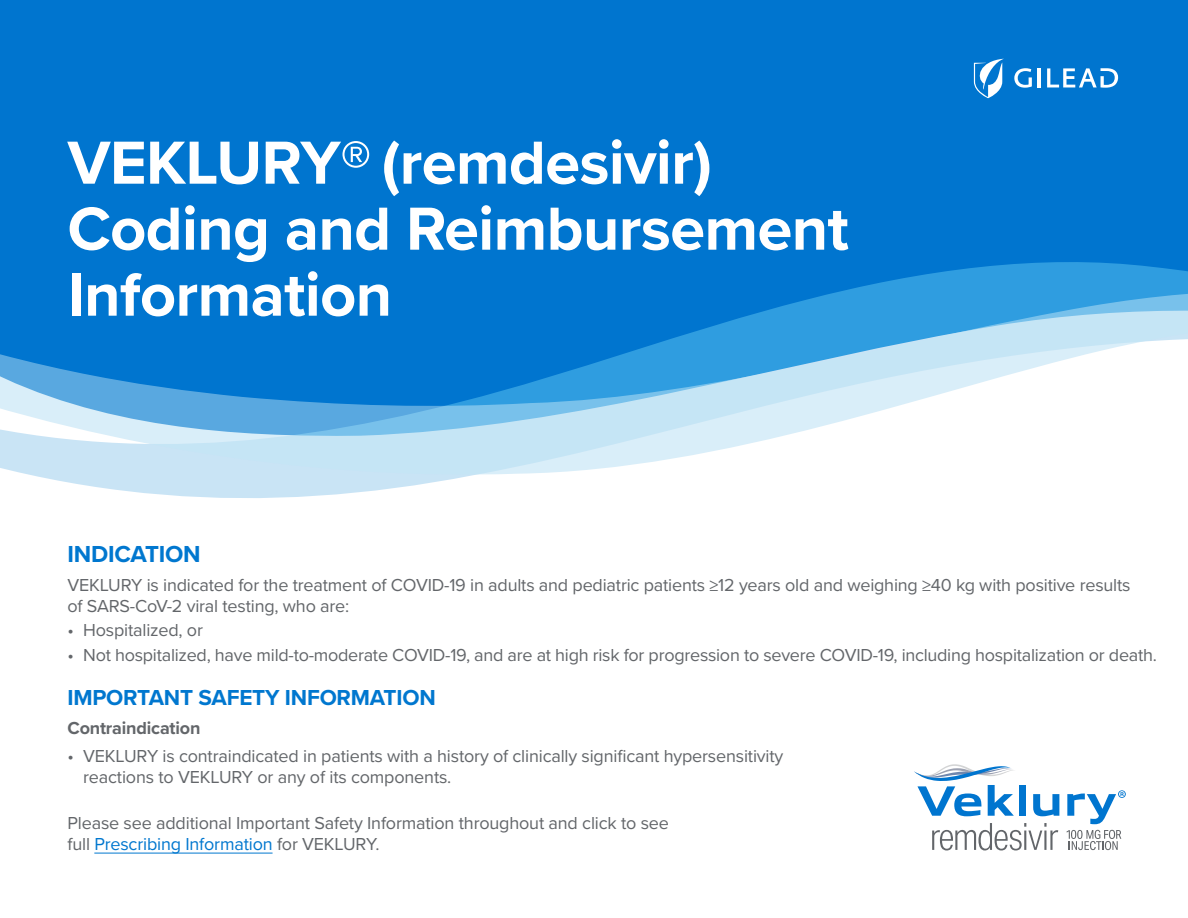
<style>
.page{position:relative;width:1188px;height:918px;background:#fff}
.page>*{position:absolute;margin:0;border:0;box-sizing:border-box;transform-origin:0 0}
.Body{font:700 63px/66px "Proxima Nova";letter-spacing:-.01em;color:#fff}
.Body-2{font:700 24px "Proxima Nova";letter-spacing:-.01em;color:#0077cf}
.Body-3{font:700 22.5px "Proxima Nova";letter-spacing:-.01em;color:#0077cf}
.Body-4{font:18px/21px "Proxima Nova";letter-spacing:-.01em;color:#63666a}
.Body-5{font:700 18px "Proxima Nova";letter-spacing:-.01em;color:#63666a}
.s1{color:#0077cf}
</style>
<div class="page">
<div style="left:0;top:0;width:1188px;height:262px;background:#0075cf"></div>
<svg style="left:0;top:262px;width:1188px;height:236px"></svg>
<svg style="left:1014px;top:68px;width:18px;height:20px"></svg>
<hr style="left:1038px;top:68px;width:3px;height:19px;background:#fff">
<svg style="left:1047px;top:68px;width:71px;height:20px"></svg>
<svg style="left:974px;top:59px;width:30px;height:39px"></svg>
<svg style="left:914px;top:764px;width:100px;height:52px"></svg>
<div style="left:1019px;top:785px;width:7px;height:31px;background:#0075cf"></div>
<svg style="left:1033px;top:794px;width:26px;height:22px"></svg>
<svg style="left:1067px;top:790px;width:59px;height:34px"></svg>
<svg style="left:1066px;top:830px;width:55px;height:20px"></svg>
<svg style="left:932px;top:823px;width:126px;height:27px"></svg>
<hr style="left:94px;top:853px;width:179px;height:1px;background:#0077cf">
<p class="Body" style="left:68px;top:128px;width:783px">VEKLURY® (remdesivir)<br>Coding and Reimbursement</p>
<p class="Body" style="left:68px;top:260px;width:326px">Information</p>
<p class="Body-2" style="left:68px;top:536px;width:135px">INDICATION</p>
<p class="Body-4" style="left:68px;top:573px;width:1065px">VEKLURY is indicated for the treatment of COVID-19 in adults and pediatric patients ≥12 years old and weighing ≥40 kg with positive results of SARS-CoV-2 viral testing, who are:</p>
<p class="Body-4" style="left:68px;top:619px;width:137px">• Hospitalized, or</p>
<p class="Body-4" style="left:68px;top:643px;width:1091px">• Not hospitalized, have mild-to-moderate COVID-19, and are at high risk for progression to severe COVID-19, including hospitalization or death.</p>
<p class="Body-3" style="left:68px;top:681px;width:370px">IMPORTANT SAFETY INFORMATION</p>
<p class="Body-5" style="left:68px;top:714px;width:134px">Contraindication</p>
<p class="Body-4" style="left:83px;top:745px;width:702px;text-indent:-16px">• VEKLURY is contraindicated in patients with a history of clinically significant hypersensitivity reactions to VEKLURY or any of its components.</p>
<p class="Body-4" style="left:68px;top:812px;width:603px">Please see additional Important Safety Information throughout and click to see full <span class="s1">Prescribing Information</span> for VEKLURY.</p>
</div>
